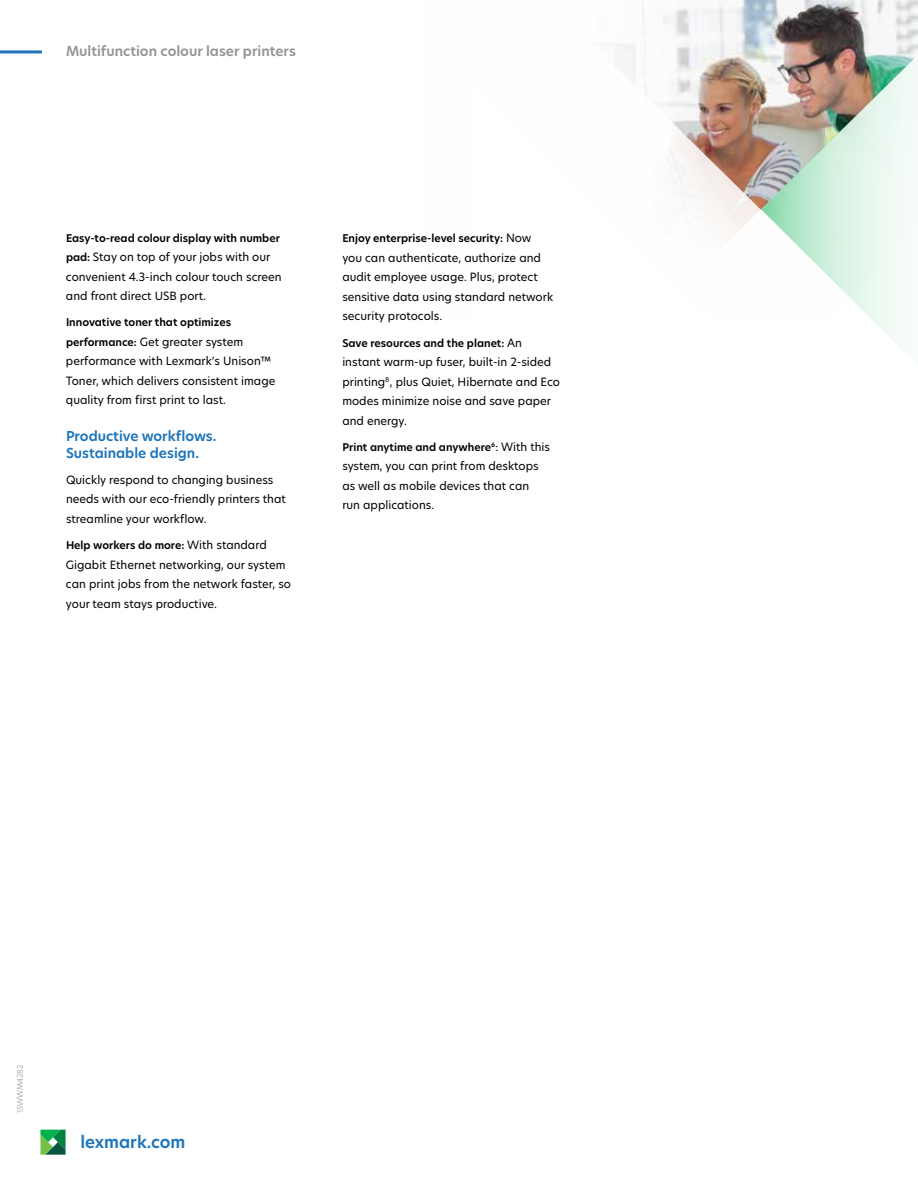
<style>
.page{position:relative;width:918px;height:1188px;background:#fff}
.page>*{position:absolute;margin:0;border:0;box-sizing:border-box;transform-origin:0 0}
.t1{font:600 16.5px "TP Hero";color:#1c75bc}
.t2{font:600 13.5px/16.5px "TP Hero";color:#1c75bc}
.t3{font:600 13.5px "TP Hero";color:#939598}
.t4{font:11.25px/19.5px "TP Hero";color:#000}
.t5{font:600 10.5px "TP Hero";color:#000}
.t6{font:300 7.5px "TP Hero";color:#939598}
.s1{font-weight:600;font-size:10.5px}
.s2{font-weight:400;font-size:11.25px}
</style>
<div class="page">
<svg style="left:614px;top:0;width:304px;height:238px;fill:#f7f6f5"></svg>
<img style="left:761px;top:39px;width:157px;height:310px">
<hr style="left:0;top:50px;width:42px;height:3px;background:#1c75bc">
<svg style="left:40px;top:1130px;width:26px;height:25px"></svg>
<p class="t3" style="left:66px;top:42px;width:231px">Multifunction colour laser printers</p>
<p class="t5" style="left:66px;top:231px;width:215px">Easy-to-read colour display with number</p>
<p class="t4" style="left:66px;top:247px;width:217px"><span class="s1">pad:</span> Stay on top of your jobs with our convenient 4.3-inch colour touch screen and front direct USB port.</p>
<p class="t5" style="left:66px;top:315px;width:167px">Innovative toner that optimizes</p>
<p class="t4" style="left:66px;top:332px;width:211px"><span class="s1">performance:</span> Get greater system performance with Lexmark’s Unison™ Toner, which delivers consistent image quality from first print to last.</p>
<p class="t2" style="left:66px;top:428px;width:152px">Productive workflows.<br>Sustainable design.</p>
<p class="t4" style="left:66px;top:470px;width:221px">Quickly respond to changing business needs with our eco-friendly printers that streamline your workflow.</p>
<p class="t5" style="left:66px;top:538px;width:202px">Help workers do more: <span class="s2">With standard</span></p>
<p class="t4" style="left:66px;top:555px;width:227px">Gigabit Ethernet networking, our system can print jobs from the network faster, so your team stays productive.</p>
<p class="t5" style="left:342px;top:231px;width:191px">Enjoy enterprise-level security: <span class="s2">Now</span></p>
<p class="t4" style="left:342px;top:248px;width:212px">you can authenticate, authorize and audit employee usage. Plus, protect sensitive data using standard network security protocols.</p>
<p class="t5" style="left:342px;top:336px;width:181px">Save resources and the planet: <span class="s2">An</span></p>
<p class="t4" style="left:342px;top:352px;width:219px">instant warm-up fuser, built-in 2-sided printing<sup>8</sup>, plus Quiet, Hibernate and Eco modes minimize noise and save paper and energy.</p>
<p class="t5" style="left:342px;top:440px;width:209px">Print anytime and anywhere<sup>6</sup><span class="s2">: With this</span></p>
<p class="t4" style="left:342px;top:456px;width:198px">system, you can print from desktops as well as mobile devices that can run applications.</p>
<p class="t6" style="left:15px;top:1113px;width:50px;rotate:-90deg">15WWM4282</p>
<h1 class="t1" style="left:80px;top:1131px;width:106px">lexmark.com</h1>
</div>
